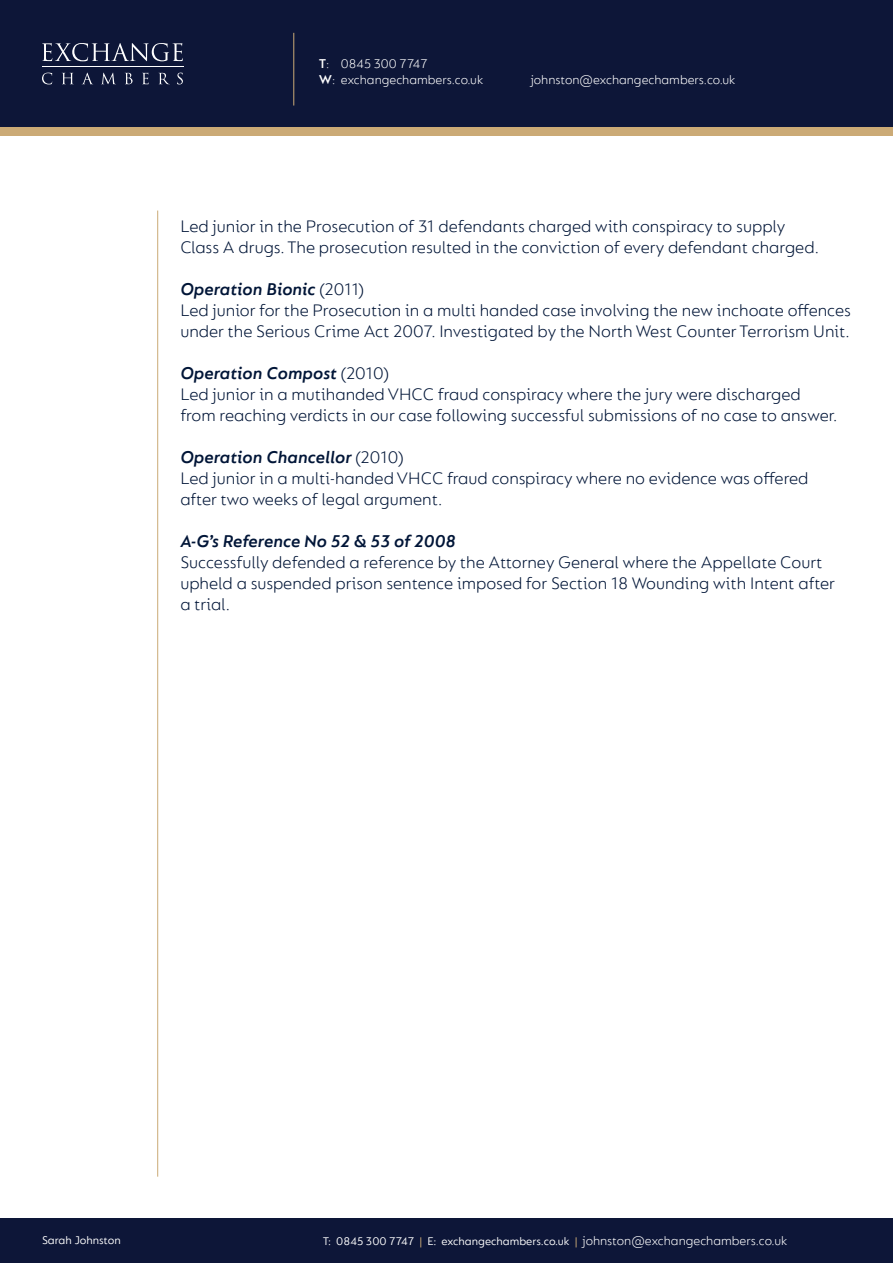
<style>
.page{position:relative;width:893px;height:1263px;background:#fff}
.page>*{position:absolute;margin:0;border:0;box-sizing:border-box;transform-origin:0 0}
.t1{font:300 18px/21px "FS Lucas";color:#001537}
.t2{font:italic 600 18px "FS Lucas";color:#001537}
.t3{font:300 13.5px/16.2px "FS Lucas";color:#fff}
.t4{font:12px "FS Lucas";color:#fff}
.s1{font-weight:600}
.s2{font-weight:300;font-style:normal}
.s3{color:#cbaa76}
</style>
<div class="page">
<div style="left:0;top:64px;width:893px;height:72px;background:#cbaa76"></div>
<div style="left:0;top:0;width:893px;height:127px;background:#0d1638"></div>
<div style="left:0;top:1219px;width:893px;height:44px;background:#0d1638"></div>
<hr style="left:42px;top:67px;width:142px;height:1px;background:#fff">
<svg style="left:42px;top:43px;width:141px;height:18px"></svg>
<svg style="left:42px;top:73px;width:10px;height:11px"></svg>
<svg style="left:62px;top:73px;width:11px;height:11px"></svg>
<svg style="left:82px;top:73px;width:11px;height:11px"></svg>
<svg style="left:102px;top:73px;width:13px;height:11px"></svg>
<svg style="left:125px;top:73px;width:8px;height:11px"></svg>
<svg style="left:142px;top:73px;width:7px;height:11px"></svg>
<svg style="left:159px;top:73px;width:10px;height:11px"></svg>
<svg style="left:177px;top:73px;width:6px;height:11px"></svg>
<hr style="left:293px;top:33px;width:1px;height:73px;background:#cbaa76">
<hr style="left:157px;top:211px;width:1px;height:966px;background:#cbaa76">
<p class="t3" style="left:319px;top:55px;width:166px"><span class="s1">T</span>: 0845 300 7747<br><span class="s1">W</span>: exchangechambers.co.uk</p>
<p class="t3" style="left:531px;top:71px;width:206px">johnston@exchangechambers.co.uk</p>
<p class="t1" style="left:180px;top:215px;width:640px">Led junior in the Prosecution of 31 defendants charged with conspiracy to supply<br>Class A drugs. The prosecution resulted in the conviction of every defendant charged.</p>
<p class="t2" style="left:180px;top:278px;width:185px">Operation Bionic <span class="s2">(2011)</span></p>
<p class="t1" style="left:180px;top:299px;width:672px">Led junior for the Prosecution in a multi handed case involving the new inchoate offences under the Serious Crime Act 2007. Investigated by the North West Counter Terrorism Unit.</p>
<p class="t2" style="left:180px;top:362px;width:210px">Operation Compost <span class="s2">(2010)</span></p>
<p class="t1" style="left:180px;top:383px;width:659px">Led junior in a mutihanded VHCC fraud conspiracy where the jury were discharged from reaching verdicts in our case following successful submissions of no case to answer.</p>
<p class="t2" style="left:180px;top:446px;width:225px">Operation Chancellor <span class="s2">(2010)</span></p>
<p class="t1" style="left:180px;top:467px;width:630px">Led junior in a multi-handed VHCC fraud conspiracy where no evidence was offered after two weeks of legal argument.</p>
<p class="t2" style="left:180px;top:530px;width:277px">A-G’s Reference No 52 &amp; 53 of 2008</p>
<p class="t1" style="left:180px;top:551px;width:656px">Successfully defended a reference by the Attorney General where the Appellate Court upheld a suspended prison sentence imposed for Section 18 Wounding with Intent after a trial.</p>
<p class="t3" style="left:583px;top:1233px;width:206px">johnston@exchangechambers.co.uk</p>
<p class="t4" style="left:42px;top:1233px;width:80px">Sarah Johnston</p>
<p class="t4" style="left:323px;top:1235px;width:256px">T: 0845 300 7747 <span class="s3">|</span> E: exchangechambers.co.uk <span class="s3">|</span></p>
</div>
